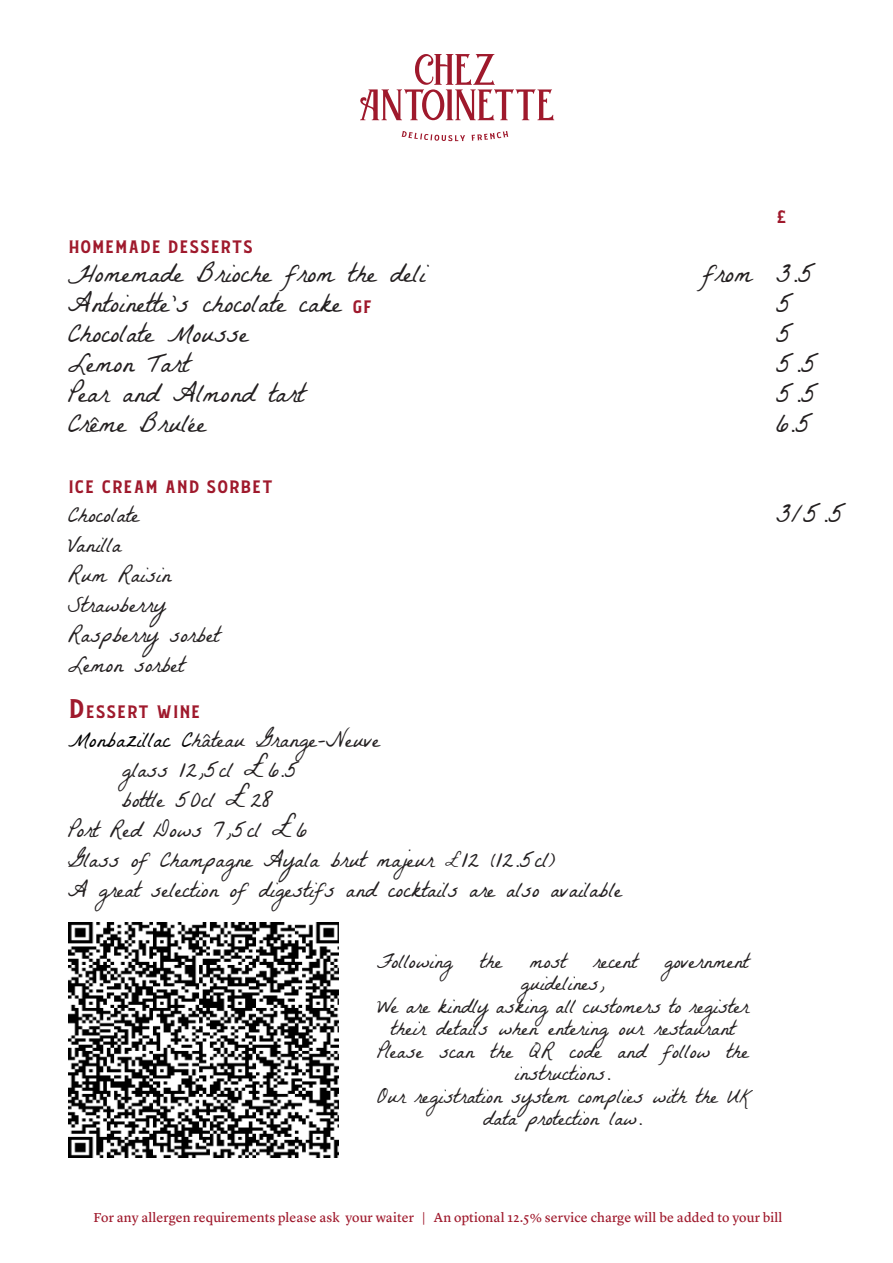
<style>
.page{position:relative;width:893px;height:1263px;background:#fff}
.page>*{position:absolute;margin:0;border:0;box-sizing:border-box;transform-origin:0 0}
.t1{font:27px "La Belle Aurore";color:#231f20}
.t2{font:22.5px "La Belle Aurore";color:#231f20}
.t3{font:21px/22.5px "La Belle Aurore";color:#231f20;text-align:center}
.t4{font:18px "Bignord";color:#9f192c}
.t5{font:13.5px "Lyon Text Regular No.2";letter-spacing:.01em;color:#9f192c}
.s1{font-family:"Bignord";font-size:18px;color:#9f192c}
.s2{font-size:27px}
.s3{color:#000}
.s4{font-size:15px}
</style>
<div class="page">
<svg style="left:360px;top:54px;width:194px;height:66px"></svg>
<svg style="left:401px;top:131px;width:64px;height:10px"></svg>
<svg style="left:471px;top:131px;width:37px;height:10px"></svg>
<img style="left:68px;top:922px;width:270px;height:235px">
<p class="t4" style="left:68px;top:235px;width:187px">HOMEMADE DESSERTS</p>
<p class="t1" style="left:68px;top:256px;width:359px">Homemade Brioche from the deli</p>
<p class="t1" style="left:703px;top:256px;width:51px">from</p>
<p class="t1" style="left:68px;top:286px;width:306px">Antoinette’s chocolate cake <span class="s1">GF</span></p>
<p class="t1" style="left:68px;top:316px;width:182px">Chocolate Mousse</p>
<p class="t1" style="left:68px;top:346px;width:123px">Lemon Tart</p>
<p class="t1" style="left:68px;top:376px;width:238px">Pear and Almond tart</p>
<p class="t1" style="left:68px;top:406px;width:140px">Crême Brulée</p>
<p class="t4" style="left:68px;top:475px;width:207px">ICE CREAM AND SORBET</p>
<p class="t2" style="left:68px;top:501px;width:73px">Chocolate</p>
<p class="t2" style="left:68px;top:531px;width:55px">Vanilla</p>
<p class="t2" style="left:68px;top:561px;width:105px">Rum Raisin</p>
<p class="t2" style="left:68px;top:591px;width:99px">Strawberry</p>
<p class="t2" style="left:68px;top:621px;width:153px">Raspberry sorbet</p>
<p class="t2" style="left:68px;top:651px;width:118px">Lemon sorbet</p>
<p class="t4" style="left:68px;top:700px;width:134px"><span class="s2">D</span>ESSERT WINE</p>
<p class="t2" style="left:68px;top:726px;width:313px"><span class="s3">Monbazillac C</span>hâteau Grange-Neuve</p>
<p class="t2" style="left:122px;top:756px;width:179px">glass 12,5cl £6.5</p>
<p class="t2" style="left:122px;top:786px;width:153px">bottle 50cl £28</p>
<p class="t2" style="left:68px;top:816px;width:240px">Port Red Dows 7,5cl £6</p>
<p class="t2" style="left:68px;top:846px;width:489px">Glass of Champagne Ayala brut majeur <span class="s4">£</span>12 (12.5cl)</p>
<p class="t2" style="left:68px;top:876px;width:555px">A great selection of digestifs and cocktails are also available</p>
<p class="t3" style="left:377px;top:949px;width:77px">Following</p>
<p class="t3" style="left:480px;top:949px;width:24px">the</p>
<p class="t3" style="left:530px;top:949px;width:38px">most</p>
<p class="t3" style="left:593px;top:949px;width:45px">recent</p>
<p class="t3" style="left:664px;top:949px;width:86px">government</p>
<p class="t3" style="left:521px;top:971px;width:86px">guidelines,</p>
<p class="t3" style="left:377px;top:994px;width:373px">We are kindly asking all customers to register their details when entering our restaurant</p>
<p class="t3" style="left:377px;top:1039px;width:373px">Please scan the QR code and follow the instructions.</p>
<p class="t3" style="left:377px;top:1084px;width:373px">Our registration system complies with the UK data protection law.</p>
<p class="t4" style="left:776px;top:205px;width:12px">£</p>
<p class="t1" style="left:776px;top:257px;width:42px">3.5</p>
<p class="t1" style="left:776px;top:287px;width:20px">5</p>
<p class="t1" style="left:776px;top:317px;width:20px">5</p>
<p class="t1" style="left:776px;top:347px;width:45px">5.5</p>
<p class="t1" style="left:776px;top:377px;width:45px">5.5</p>
<p class="t1" style="left:776px;top:407px;width:39px">6.5</p>
<p class="t1" style="left:776px;top:497px;width:72px">3/5.5</p>
<p class="t5" style="left:94px;top:1207px;width:690px">For any allergen requirements please ask your waiter | An optional 12.5% service charge will be added to your bill</p>
</div>
